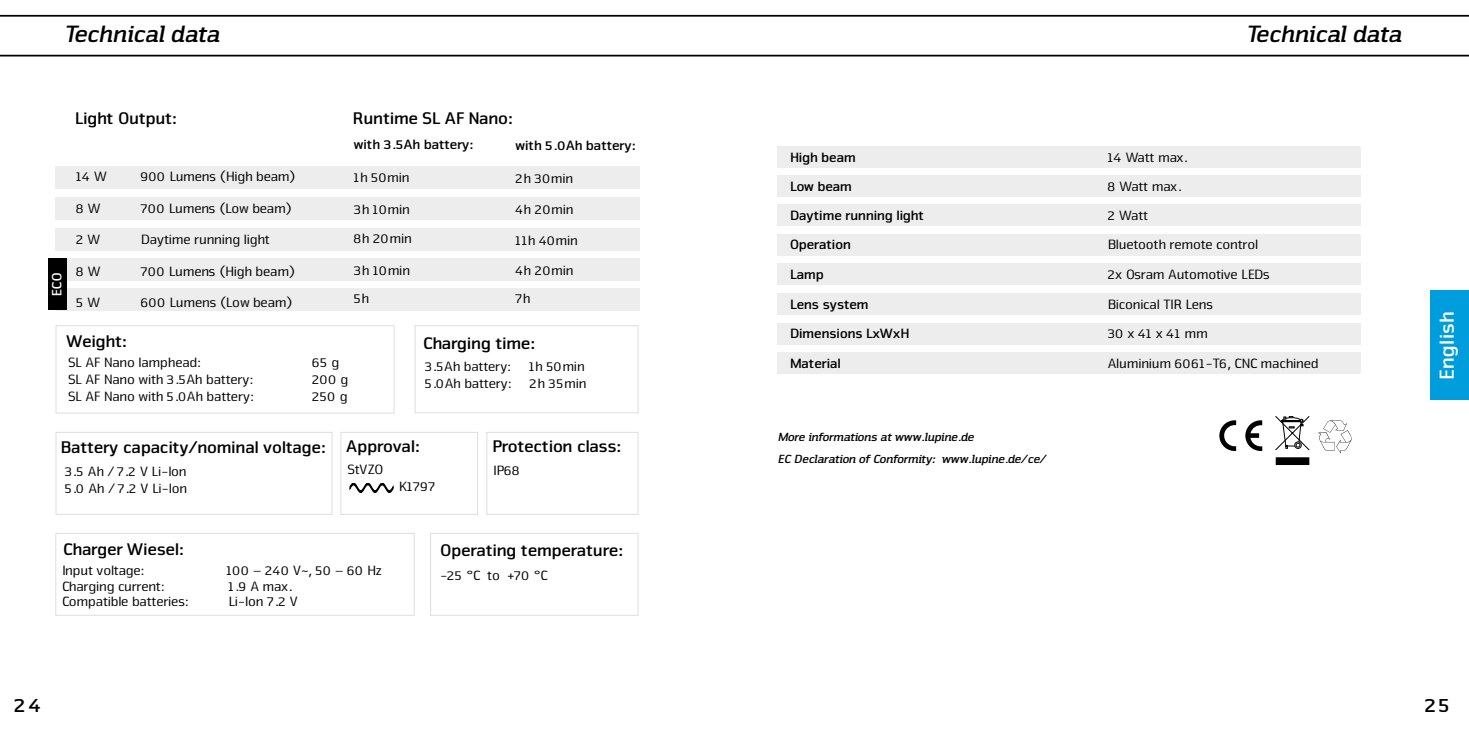
<style>
.page{position:relative;width:1469px;height:735px;background:#fff}
.page>*{position:absolute;margin:0;border:0;box-sizing:border-box;transform-origin:0 0}
.t1{font:italic 24.5px "Nuri Bold Slab";color:#000}
.t2{font:700 21px "Nuri";letter-spacing:.025em;color:#fff}
.t3{font:700 21px "Nuri";color:#000}
.t4{font:700 17.5px "Nuri";color:#000}
.t5{font:14px/29.4px "Nuri";color:#000}
.t6{font:700 14px/29.4px "Nuri";color:#000}
.t7{font:700 14px "Nuri";color:#fff}
.t8{font:italic 12.25px/21px "Nuri Bold Slab";color:#000}
</style>
<div class="page">
<svg style="left:0;top:15px;width:1468px;height:41px"></svg>
<div style="left:1430px;top:290px;width:38px;height:110px;background:#009ddc"></div>
<div style="left:56px;top:166px;width:583px;height:23px;background:#ededed"></div>
<div style="left:55px;top:197px;width:584px;height:23px;background:#ededed"></div>
<div style="left:55px;top:228px;width:584px;height:23px;background:#ededed"></div>
<div style="left:56px;top:258px;width:583px;height:23px;background:#ededed"></div>
<div style="left:56px;top:288px;width:583px;height:22px;background:#ededed"></div>
<div style="left:56px;top:325px;width:338px;height:88px;border:1px solid #dedede"></div>
<div style="left:414px;top:325px;width:224px;height:88px;border:1px solid #dedede"></div>
<div style="left:56px;top:431px;width:276px;height:83px;border:1px solid #dedede"></div>
<div style="left:430px;top:532px;width:208px;height:83px;border:1px solid #dedede"></div>
<div style="left:486px;top:431px;width:152px;height:83px;border:1px solid #dedede"></div>
<div style="left:55px;top:532px;width:359px;height:83px;border:1px solid #dedede"></div>
<div style="left:340px;top:431px;width:138px;height:83px;border:1px solid #dedede"></div>
<svg style="left:350px;top:483px;width:43px;height:9px"></svg>
<svg style="left:1219px;top:420px;width:17px;height:31px"></svg>
<svg style="left:1245px;top:420px;width:17px;height:31px"></svg>
<svg style="left:1318px;top:420px;width:33px;height:33px"></svg>
<svg style="left:1275px;top:416px;width:35px;height:35px"></svg>
<div style="left:1276px;top:457px;width:32px;height:7px;background:#000"></div>
<div style="left:1275px;top:457px;width:34px;height:7px;border:1px solid #000"></div>
<div style="left:777px;top:146px;width:583px;height:21px;background:#ededed"></div>
<div style="left:777px;top:175px;width:583px;height:22px;background:#ededed"></div>
<div style="left:777px;top:204px;width:583px;height:22px;background:#ededed"></div>
<div style="left:777px;top:234px;width:583px;height:21px;background:#ededed"></div>
<div style="left:777px;top:263px;width:583px;height:22px;background:#ededed"></div>
<div style="left:777px;top:293px;width:583px;height:21px;background:#ededed"></div>
<div style="left:777px;top:323px;width:583px;height:21px;background:#ededed"></div>
<div style="left:777px;top:352px;width:583px;height:22px;background:#ededed"></div>
<div style="left:48px;top:258px;width:19px;height:52px;background:#000"></div>
<h1 class="t1" style="left:64px;top:18px;width:156px">Technical data</h1>
<p class="t7" style="left:48px;top:296px;width:25px;rotate:-90deg">ECO</p>
<p class="t4" style="left:74px;top:108px;width:103px">Light Output:</p>
<p class="t4" style="left:352px;top:108px;width:161px">Runtime SL AF Nano:</p>
<p class="t5" style="left:75px;top:161px;width:32px">14 W</p>
<p class="t5" style="left:140px;top:161px;width:156px">900 Lumens (High beam)</p>
<p class="t5" style="left:75px;top:193px;width:26px">8 W</p>
<p class="t5" style="left:140px;top:193px;width:152px">700 Lumens (Low beam)</p>
<p class="t5" style="left:75px;top:224px;width:26px">2 W</p>
<p class="t5" style="left:140px;top:224px;width:130px">Daytime running light</p>
<p class="t5" style="left:75px;top:256px;width:26px">8 W</p>
<p class="t5" style="left:140px;top:256px;width:155px">700 Lumens (High beam)</p>
<p class="t5" style="left:75px;top:287px;width:25px">5 W</p>
<p class="t5" style="left:140px;top:287px;width:153px">600 Lumens (Low beam)</p>
<p class="t6" style="left:353px;top:129px;width:121px">with 3.5Ah battery:</p>
<p class="t5" style="left:353px;top:162px;width:57px">1h 50min</p>
<p class="t5" style="left:353px;top:194px;width:59px">3h 10min<br>8h 20min</p>
<p class="t5" style="left:353px;top:255px;width:58px;line-height:28px">3h 10min<br>5h</p>
<p class="t6" style="left:515px;top:130px;width:121px">with 5.0Ah battery:</p>
<p class="t5" style="left:515px;top:163px;width:59px">2h 30min</p>
<p class="t5" style="left:515px;top:193px;width:64px;line-height:30.3px">4h 20min<br>11h 40min<br>4h 20min</p>
<p class="t5" style="left:515px;top:282px;width:16px">7h</p>
<p class="t4" style="left:66px;top:330px;width:61px">Weight:</p>
<p class="t5" style="left:67px;top:347px;width:134px">SL AF Nano lamphead:</p>
<p class="t5" style="left:311px;top:347px;width:29px">65 g</p>
<p class="t5" style="left:67px;top:364px;width:186px">SL AF Nano with 3.5Ah battery:</p>
<p class="t5" style="left:311px;top:364px;width:38px">200 g</p>
<p class="t5" style="left:67px;top:381px;width:187px">SL AF Nano with 5.0Ah battery:</p>
<p class="t5" style="left:311px;top:381px;width:37px">250 g</p>
<p class="t4" style="left:422px;top:331px;width:113px">Charging time:</p>
<p class="t5" style="left:424px;top:350px;width:87px">3.5Ah battery:</p>
<p class="t5" style="left:528px;top:350px;width:57px">1h 50min</p>
<p class="t5" style="left:424px;top:367px;width:88px">5.0Ah battery:</p>
<p class="t5" style="left:529px;top:367px;width:58px">2h 35min</p>
<h1 class="t1" style="left:1245px;top:18px;width:156px">Technical data</h1>
<p class="t6" style="left:789px;top:142px;width:135px">High beam<br>Low beam<br>Daytime running light<br>Operation<br>Lamp<br>Lens system<br>Dimensions LxWxH<br>Material</p>
<p class="t5" style="left:1107px;top:142px;width:212px">14 Watt max.<br>8 Watt max.<br>2 Watt<br>Bluetooth remote control<br>2x Osram Automotive LEDs<br>Biconical TIR Lens<br>30 x 41 x 41 mm<br>Aluminium 6061-T6, CNC machined</p>
<p class="t4" style="left:60px;top:435px;width:266px">Battery capacity/nominal voltage:</p>
<p class="t5" style="left:64px;top:462px;width:124px;line-height:16.8px">3.5 Ah / 7.2 V Li-Ion<br>5.0 Ah / 7.2 V Li-Ion</p>
<p class="t4" style="left:345px;top:434px;width:75px">Approval:</p>
<p class="t8" style="left:777px;top:426px;width:270px">More informations at www.lupine.de<br>EC Declaration of Conformity: www.lupine.de/ce/</p>
<p class="t4" style="left:491px;top:434px;width:130px">Protection class:</p>
<p class="t5" style="left:346px;top:453px;width:37px">StVZO</p>
<p class="t5" style="left:492px;top:455px;width:28px">IP68</p>
<p class="t5" style="left:398px;top:470px;width:39px">K1797</p>
<p class="t4" style="left:63px;top:538px;width:122px">Charger Wiesel:</p>
<p class="t5" style="left:61px;top:554px;width:83px">Input voltage:</p>
<p class="t5" style="left:226px;top:554px;width:157px">100 – 240 V~, 50 – 60 Hz</p>
<p class="t5" style="left:61px;top:570px;width:103px">Charging current:</p>
<p class="t5" style="left:228px;top:570px;width:65px">1.9 A max.</p>
<p class="t5" style="left:61px;top:586px;width:127px">Compatible batteries:</p>
<p class="t5" style="left:228px;top:586px;width:71px">Li-Ion 7.2 V</p>
<p class="t4" style="left:439px;top:539px;width:184px">Operating temperature:</p>
<p class="t5" style="left:439px;top:559px;width:109px">-25 °C to +70 °C</p>
<h2 class="t2" style="left:1433px;top:380px;width:70px;rotate:-90deg">English</h2>
<h2 class="t3" style="left:13px;top:691px;width:29px">24</h2>
<h2 class="t3" style="left:1423px;top:692px;width:27px">25</h2>
</div>
